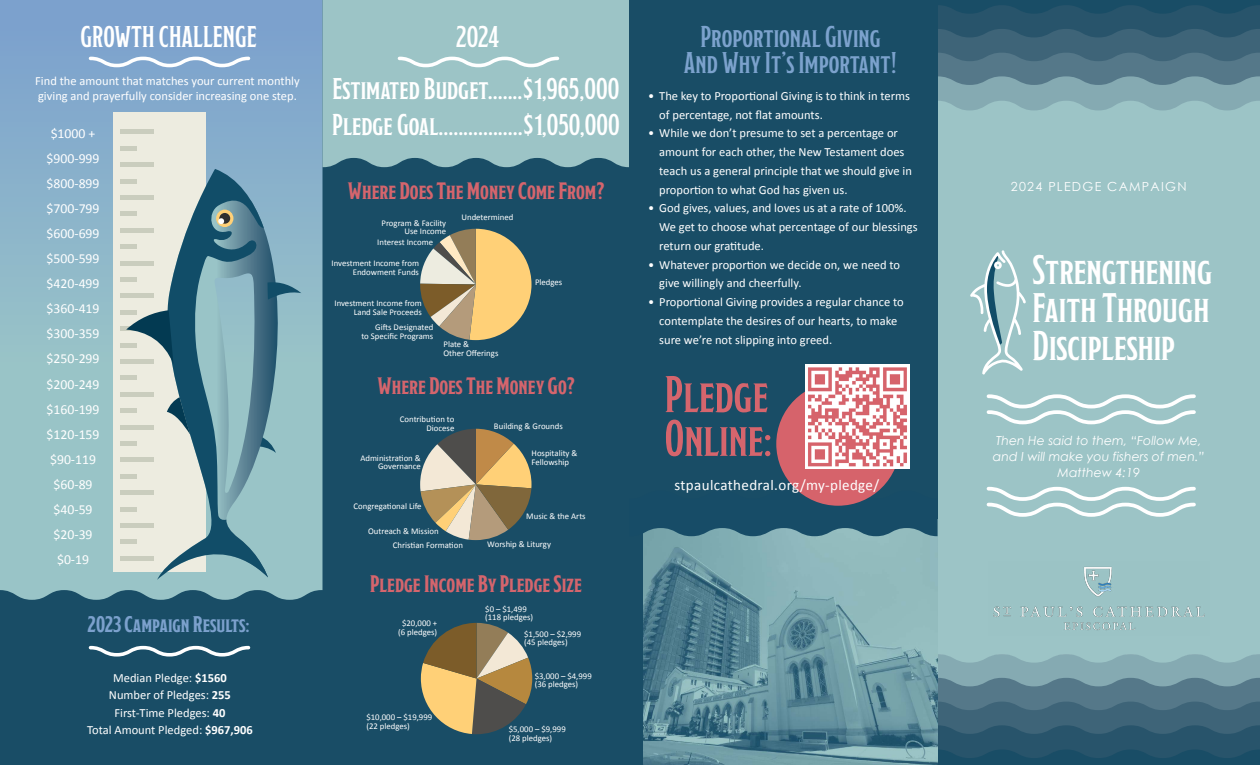
<style>
.page{position:relative;width:1260px;height:765px;background:#fff}
.page>*{position:absolute;margin:0;border:0;box-sizing:border-box;transform-origin:0 0}
.t1{font:300 51.25px/43.8px "Modesto Condensed";color:#d5656d}
.t2{font:300 41.25px/38.1px "Modesto Condensed";color:#fff;text-align:justify}
.t3{font:300 30px "Modesto Condensed";color:#fff}
.t4{font:300 30px/26.2px "Modesto Condensed";color:#7ca2cd;text-align:center}
.t5{font:23.75px "Modesto Condensed";color:#d5656d}
.t6{font:22.5px "Modesto Condensed";color:#7ca1cd}
.t7{font:15px "Calibri";letter-spacing:.025em;color:#fff}
.t8{font:13.75px/25.1px "Calibri";color:#fff;text-align:center}
.t9{font:12.5px/18.8px "Calibri";color:#fff}
.t10{font:italic 12.5px/16.2px "Century Gothic";color:#fff;text-align:center}
.t11{font:12.5px "Century Gothic";letter-spacing:.1em;color:#fff}
.t12{font:8.75px/8.8px "Calibri";color:#fff}
.s1{font-weight:700}
</style>
<div class="page">
<div style="left:937px;top:0;width:323px;height:76px;background:#194d66"></div>
<svg style="left:937px;top:5px;width:323px;height:119px"></svg>
<div style="left:938px;top:101px;width:322px;height:553px;background:#9cc4c6"></div>
<svg style="left:985px;top:393px;width:213px;height:33px"></svg>
<svg style="left:985px;top:485px;width:213px;height:34px"></svg>
<svg style="left:970px;top:250px;width:56px;height:125px;background:#a2c5c9"></svg>
<img style="left:988px;top:561px;width:221px;height:75px">
<div style="left:0;top:0;width:937px;height:765px;background:#194d66"></div>
<svg style="left:938px;top:654px;width:322px;height:111px;background:#4d7586"></svg>
<svg style="left:420px;top:229px;width:112px;height:111px"></svg>
<svg style="left:420px;top:429px;width:112px;height:111px"></svg>
<svg style="left:421px;top:623px;width:111px;height:111px"></svg>
<svg style="left:0;top:0;width:322px;height:600px;background:#8ab3c8"></svg>
<svg style="left:88px;top:645px;width:163px;height:12px"></svg>
<svg style="left:87px;top:55px;width:165px;height:14px;background:#a0bcd9"></svg>
<div style="left:113px;top:112px;width:92px;height:460px;background:#edece0"></div>
<div style="left:120px;top:556px;width:34px;height:5px;background:#cacdbe"></div>
<hr style="left:120px;top:540px;width:17px;height:4px;background:#cacdbe">
<div style="left:120px;top:523px;width:34px;height:5px;background:#cacdbe"></div>
<div style="left:120px;top:507px;width:17px;height:5px;background:#cacdbe"></div>
<div style="left:120px;top:490px;width:34px;height:5px;background:#cacdbe"></div>
<div style="left:120px;top:474px;width:17px;height:5px;background:#cacdbe"></div>
<div style="left:120px;top:457px;width:34px;height:5px;background:#cacdbe"></div>
<div style="left:120px;top:441px;width:17px;height:5px;background:#cacdbe"></div>
<div style="left:120px;top:425px;width:34px;height:5px;background:#cacdbe"></div>
<div style="left:120px;top:408px;width:17px;height:5px;background:#cacdbe"></div>
<div style="left:120px;top:392px;width:34px;height:5px;background:#cacdbe"></div>
<div style="left:120px;top:375px;width:17px;height:5px;background:#cacdbe"></div>
<div style="left:120px;top:359px;width:34px;height:5px;background:#cacdbe"></div>
<div style="left:120px;top:343px;width:17px;height:5px;background:#cacdbe"></div>
<div style="left:120px;top:326px;width:34px;height:5px;background:#cacdbe"></div>
<div style="left:120px;top:310px;width:17px;height:5px;background:#cacdbe"></div>
<div style="left:120px;top:293px;width:34px;height:5px;background:#cacdbe"></div>
<div style="left:120px;top:277px;width:17px;height:5px;background:#cacdbe"></div>
<div style="left:120px;top:261px;width:34px;height:5px;background:#cacdbe"></div>
<div style="left:120px;top:244px;width:17px;height:5px;background:#cacdbe"></div>
<div style="left:120px;top:228px;width:34px;height:5px;background:#cacdbe"></div>
<div style="left:120px;top:211px;width:17px;height:5px;background:#cacdbe"></div>
<div style="left:120px;top:195px;width:34px;height:5px;background:#cacdbe"></div>
<hr style="left:120px;top:179px;width:17px;height:4px;background:#cacdbe">
<div style="left:120px;top:162px;width:34px;height:5px;background:#cacdbe"></div>
<div style="left:120px;top:146px;width:17px;height:5px;background:#cacdbe"></div>
<div style="left:120px;top:129px;width:34px;height:5px;background:#cacdbe"></div>
<svg style="left:268px;top:200px;width:29px;height:377px;background:#8bb6bf"></svg>
<svg style="left:153px;top:169px;width:115px;height:411px"></svg>
<svg style="left:268px;top:281px;width:33px;height:19px"></svg>
<svg style="left:167px;top:397px;width:23px;height:38px"></svg>
<svg style="left:126px;top:310px;width:47px;height:54px"></svg>
<svg style="left:216px;top:210px;width:17px;height:17px"></svg>
<div style="left:219px;top:213px;width:11px;height:11px;background:#313030;border-radius:50%"></div>
<svg style="left:218px;top:218px;width:6px;height:6px"></svg>
<div style="left:322px;top:0;width:307px;height:167px;background:#9cc4c6"></div>
<svg style="left:396px;top:55px;width:165px;height:14px;background:#b5d3d4"></svg>
<img style="left:643px;top:536px;width:295px;height:229px">
<svg style="left:643px;top:491px;width:295px;height:45px"></svg>
<div style="left:776px;top:382px;width:124px;height:124px;background:#d6636b;border-radius:50%"></div>
<img style="left:806px;top:364px;width:104px;height:104px">
<h3 class="t3" style="left:81px;top:20px;width:178px">GROWTH CHALLENGE</h3>
<p class="t9" style="left:35px;top:73px;width:266px;line-height:15px">Find the amount that matches your current monthly giving and prayerfully consider increasing one step.</p>
<p class="t8" style="left:51px;top:120px;width:46px">$1000 +</p>
<p class="t8" style="left:47px;top:145px;width:55px">$900-999 $800-899 $700-799 $600-699 $500-599 $420-499 $360-419 $300-359 $250-299 $200-249 $160-199 $120-159 $90-119 $60-89 $40-59 $20-39 $0-19</p>
<h3 class="t6" style="left:88px;top:613px;width:164px">2023 Campaign Results:</h3>
<p class="t9" style="left:87px;top:668px;width:167px;line-height:17.5px;text-align:center">Median Pledge: <span class="s1">$1560<br></span>Number of Pledges: <span class="s1">255<br></span>First-Time Pledges: <span class="s1">40<br></span>Total Amount Pledged: <span class="s1">$967,906</span></p>
<h3 class="t3" style="left:456px;top:20px;width:44px">2024</h3>
<h3 class="t3" style="left:333px;top:72px;width:288px">Estimated Budget.......$1,965,000</h3>
<h3 class="t3" style="left:332px;top:108px;width:289px">Pledge Goal.................$1,050,000</h3>
<h3 class="t5" style="left:348px;top:179px;width:258px">Where Does The Money Come From?</h3>
<p class="t12" style="left:382px;top:218px;width:66px;text-align:right">Program &amp; Facility<br>Use Income</p>
<p class="t12" style="left:377px;top:237px;width:57px">Interest Income</p>
<p class="t12" style="left:332px;top:258px;width:89px;text-align:right">Investment Income from<br>Endowment Funds</p>
<p class="t12" style="left:334px;top:298px;width:89px;text-align:right">Investment Income from<br>Land Sale Proceeds</p>
<p class="t12" style="left:461px;top:212px;width:53px">Undetermined</p>
<p class="t12" style="left:361px;top:322px;width:74px;text-align:right">Gifts Designated<br>to Specific Programs</p>
<p class="t12" style="left:443px;top:340px;width:56px">Plate &amp;<br>Other Offerings</p>
<p class="t12" style="left:535px;top:278px;width:29px">Pledges</p>
<h3 class="t5" style="left:378px;top:374px;width:199px">Where Does The Money Go?</h3>
<p class="t12" style="left:400px;top:414px;width:56px;text-align:right">Contribution to<br>Diocese</p>
<p class="t12" style="left:360px;top:453px;width:62px;text-align:right">Administration &amp;<br>Governance</p>
<p class="t12" style="left:353px;top:502px;width:70px">Congregational Life</p>
<p class="t12" style="left:393px;top:523px;width:72px;line-height:14.4px;text-indent:-25px">Outreach &amp; Mission<br>Christian Formation</p>
<p class="t12" style="left:494px;top:422px;width:70px">Building &amp; Grounds</p>
<p class="t12" style="left:532px;top:448px;width:47px">Hospitality &amp;<br>Fellowship</p>
<p class="t12" style="left:526px;top:511px;width:61px">Music &amp; the Arts</p>
<p class="t12" style="left:487px;top:539px;width:65px">Worship &amp; Liturgy</p>
<h3 class="t5" style="left:371px;top:572px;width:213px">Pledge Income By Pledge Size</h3>
<p class="t12" style="left:398px;top:618px;width:41px;text-align:center">$20,000 + (6 pledges)</p>
<p class="t12" style="left:366px;top:712px;width:67px">$10,000 – $19,999 (22 pledges)</p>
<p class="t12" style="left:485px;top:604px;width:49px">$0 – $1,499 (118 pledges)</p>
<p class="t12" style="left:524px;top:629px;width:59px">$1,500 – $2,999 (45 pledges)</p>
<p class="t12" style="left:535px;top:671px;width:59px">$3,000 – $4,999 (36 pledges)</p>
<p class="t12" style="left:509px;top:724px;width:59px">$5,000 – $9,999 (28 pledges)</p>
<h3 class="t4" style="left:684px;top:23px;width:215px">Proportional Giving<br>And Why It’s Important!</h3>
<p class="t9" style="left:659px;top:86px;width:252px;text-indent:-11px">• The key to Proportional Giving is to think in terms of percentage, not flat amounts.</p>
<p class="t9" style="left:659px;top:123px;width:254px;text-indent:-11px">• While we don’t presume to set a percentage or amount for each other, the New Testament does teach us a general principle that we should give in proportion to what God has given us.</p>
<p class="t9" style="left:659px;top:198px;width:260px;text-indent:-11px">• God gives, values, and loves us at a rate of 100%.<br>We get to choose what percentage of our blessings return our gratitude.</p>
<p class="t9" style="left:659px;top:254px;width:242px;text-indent:-11px">• Whatever proportion we decide on, we need to give willingly and cheerfully.</p>
<p class="t9" style="left:659px;top:292px;width:246px;text-indent:-11px">• Proportional Giving provides a regular chance to contemplate the desires of our hearts, to make sure we’re not slipping into greed.</p>
<h1 class="t1" style="left:665px;top:372px;width:109px">Pledge<br>Online:</h1>
<p class="t7" style="left:674px;top:476px;width:206px">stpaulcathedral.org/my-pledge/</p>
<p class="t11" style="left:1011px;top:178px;width:177px">2024 PLEDGE CAMPAIGN</p>
<h2 class="t2" style="left:1033px;top:250px;width:181px">Strengthening Faith Through Discipleship</h2>
<p class="t10" style="left:993px;top:432px;width:213px">Then He said to them, “Follow Me, and I will make you fishers of men.”<br>Matthew 4:19</p>
</div>
